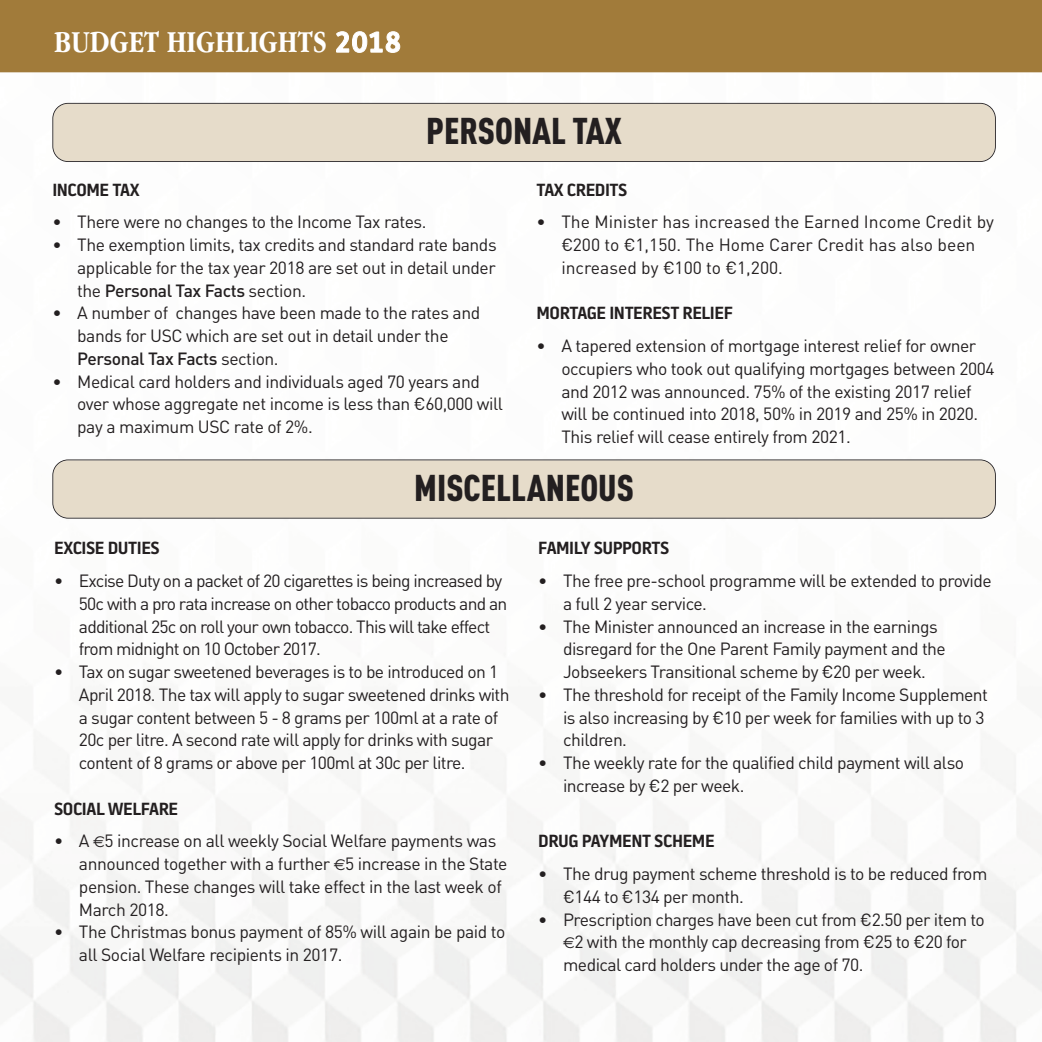
<style>
.page{position:relative;width:1042px;height:1042px;background:#fff}
.page>*{position:absolute;margin:0;border:0;box-sizing:border-box;transform-origin:0 0}
.t1{font:900 36.75px "DIN Cond";color:#231f20}
.t2{font:700 condensed 31.5px "Garamond";color:#fff}
.t3{font:17.5px/22.8px "DIN";letter-spacing:-.03em;color:#231f20}
.t4{font:17.5px/22.8px "DIN";color:#231f20}
.t5{font:600 17.5px "Battersea";letter-spacing:-.025em;color:#231f20}
.s1{font-family:"FS Me";font-stretch:normal;font-size:28px}
.s2{font-weight:500}
.s3{font-family:"Euro Sans";font-size:15.75px}
</style>
<div class="page">
<div style="left:0;top:0;width:1042px;height:72px;background:#a17b3a"></div>
<img style="left:0;top:72px;width:1042px;height:970px">
<div style="left:53px;top:104px;width:942px;height:57px;background:#e6dcca;border-radius:15px"></div>
<div style="left:52px;top:103px;width:944px;height:59px;border:2px solid #231f20;border-radius:16px"></div>
<div style="left:53px;top:460px;width:942px;height:58px;background:#e6dcca;border-radius:15px"></div>
<div style="left:52px;top:459px;width:944px;height:59px;border:2px solid #231f20;border-radius:16px"></div>
<h2 class="t2" style="left:54px;top:23px;width:348px">BUDGET HIGHLIGHTS <span class="s1">2018</span></h2>
<h1 class="t1" style="left:426px;top:109px;width:197px">PERSONAL TAX</h1>
<p class="t5" style="left:52px;top:183px;width:89px">INCOME TAX</p>
<p class="t3" style="left:52px;top:210px;width:376px">• There were no changes to the Income Tax rates.</p>
<p class="t3" style="left:77px;top:233px;width:421px;text-align:justify;text-indent:-25px">• The exemption limits, tax credits and standard rate bands applicable for the tax year 2018 are set out in detail under the <span class="s2">Personal Tax Facts</span> section.</p>
<p class="t3" style="left:77px;top:301px;width:404px;text-indent:-25px">• A number of changes have been made to the rates and bands for USC which are set out in detail under the<br><span class="s2">Personal Tax Facts</span> section.</p>
<p class="t3" style="left:77px;top:369px;width:427px;text-indent:-25px">• Medical card holders and individuals aged 70 years and over whose aggregate net income is less than €60,000 will pay a maximum USC rate of 2%.</p>
<p class="t5" style="left:536px;top:183px;width:92px">TAX CREDITS</p>
<p class="t4" style="left:561px;top:210px;width:434px;text-indent:-25px">• The Minister has increased the Earned Income Credit by €200 to €1,150. The Home Carer Credit has also been increased by €100 to €1,200.</p>
<p class="t5" style="left:536px;top:307px;width:198px">MORTAGE INTEREST RELIEF</p>
<p class="t3" style="left:561px;top:334px;width:435px;text-indent:-25px">• A tapered extension of mortgage interest relief for owner occupiers who took out qualifying mortgages between 2004 and 2012 was announced. 75% of the existing 2017 relief will be continued into 2018, 50% in 2019 and 25% in 2020.<br>This relief will cease entirely from 2021.</p>
<h1 class="t1" style="left:414px;top:465px;width:221px">MISCELLANEOUS</h1>
<p class="t5" style="left:54px;top:542px;width:107px">EXCISE DUTIES</p>
<p class="t3" style="left:79px;top:569px;width:430px;text-indent:-25px">• Excise Duty on a packet of 20 cigarettes is being increased by 50c with a pro rata increase on other tobacco products and an additional 25c on roll your own tobacco. This will take effect from midnight on 10 October 2017.</p>
<p class="t3" style="left:79px;top:660px;width:432px;text-indent:-25px">• Tax on sugar sweetened beverages is to be introduced on 1<br>April 2018. The tax will apply to sugar sweetened drinks with a sugar content between 5 - 8 grams per 100ml at a rate of 20c per litre. A second rate will apply for drinks with sugar content of 8 grams or above per 100ml at 30c per litre.</p>
<p class="t5" style="left:54px;top:802px;width:126px">SOCIAL WELFARE</p>
<p class="t3" style="left:79px;top:829px;width:430px;text-indent:-25px">• A <span class="s3">€</span>5 increase on all weekly Social Welfare payments was announced together with a further <span class="s3">€</span>5 increase in the State pension. These changes will take effect in the last week of March 2018.</p>
<p class="t3" style="left:79px;top:920px;width:428px;text-indent:-25px">• The Christmas bonus payment of 85% will again be paid to all Social Welfare recipients in 2017.</p>
<p class="t5" style="left:538px;top:542px;width:133px">FAMILY SUPPORTS</p>
<p class="t3" style="left:563px;top:569px;width:430px;text-indent:-25px">• The free pre-school programme will be extended to provide a full 2 year service.</p>
<p class="t3" style="left:563px;top:614px;width:384px;text-indent:-25px">• The Minister announced an increase in the earnings disregard for the One Parent Family payment and the<br>Jobseekers Transitional scheme by €20 per week.</p>
<p class="t3" style="left:563px;top:683px;width:426px;text-indent:-25px">• The threshold for receipt of the Family Income Supplement is also increasing by €10 per week for families with up to 3 children.</p>
<p class="t3" style="left:563px;top:751px;width:402px;text-indent:-25px">• The weekly rate for the qualified child payment will also increase by €2 per week.</p>
<p class="t5" style="left:538px;top:835px;width:178px">DRUG PAYMENT SCHEME</p>
<p class="t3" style="left:563px;top:862px;width:426px;text-indent:-25px">• The drug payment scheme threshold is to be reduced from €144 to €134 per month.</p>
<p class="t3" style="left:563px;top:907px;width:423px;text-indent:-25px">• Prescription charges have been cut from €2.50 per item to <span class="s3">€</span>2 with the monthly cap decreasing from €25 to €20 for medical card holders under the age of 70.</p>
</div>
